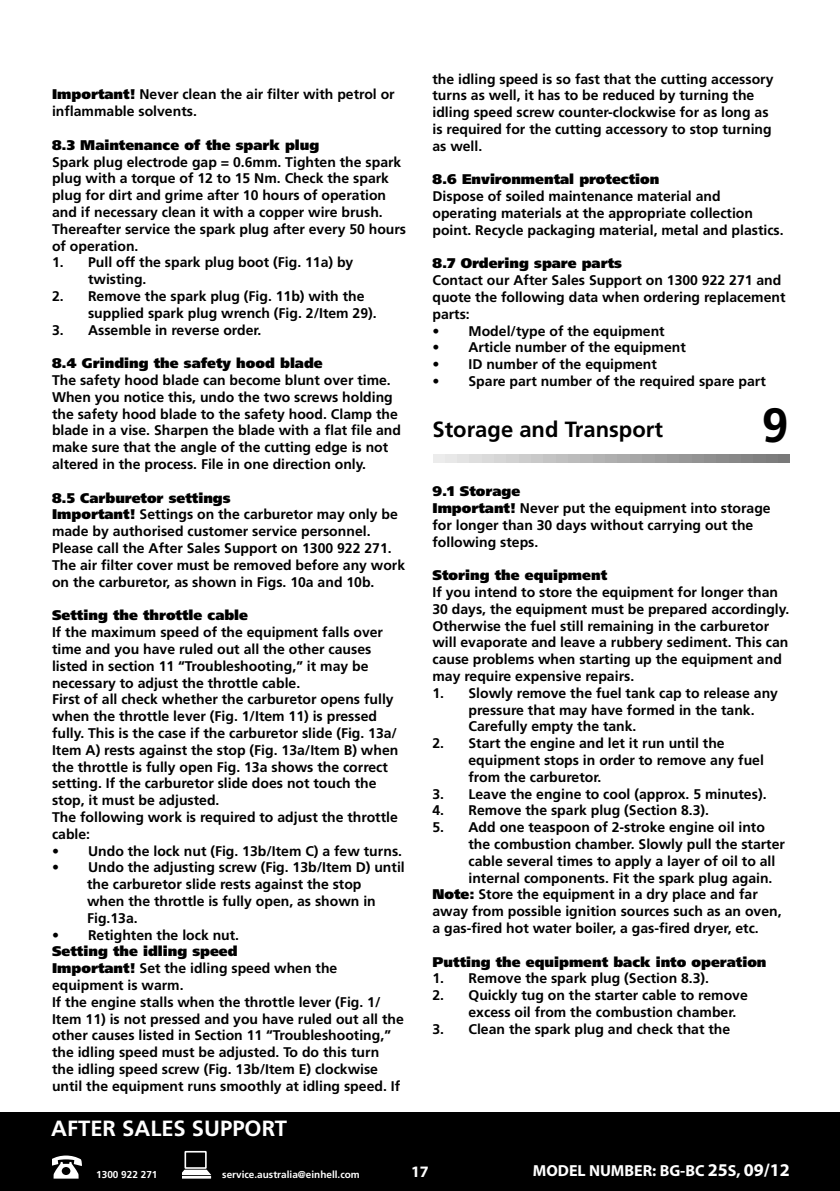
<style>
.page{position:relative;width:840px;height:1191px;background:#fff}
.page>*{position:absolute;margin:0;border:0;box-sizing:border-box;transform-origin:0 0}
.t1{font:700 48px "Frutiger LT Std";color:#000}
.t2{font:700 22px "Frutiger LT Std";color:#000}
.t3{font:700 22px "Frutiger LT Std";color:#fff}
.t4{font:700 16px "Myriad Pro";color:#fff}
.t5{font:700 14px/16.8px "Frutiger LT Std";color:#000}
.t6{font:900 14px "Frutiger LT Std";color:#000}
.t7{font:700 10px "Frutiger LT Std";color:#fff}
.s1{font-weight:900}
.s2{font-size:18px}
</style>
<div class="page">
<div style="left:0;top:1112px;width:839px;height:79px;background:#000"></div>
<svg style="left:52px;top:1155px;width:30px;height:23px"></svg>
<svg style="left:182px;top:1150px;width:29px;height:28px"></svg>
<svg style="left:433px;top:454px;width:356px;height:8px;background:#b0b0b0"></svg>
<p class="t5" style="left:52px;top:86px;width:344px"><span class="s1">Important!</span> Never clean the air filter with petrol or</p>
<p class="t5" style="left:52px;top:103px;width:146px">inflammable solvents.</p>
<p class="t6" style="left:52px;top:136px;width:269px">8.3 Maintenance of the spark plug</p>
<p class="t5" style="left:52px;top:153px;width:350px">Spark plug electrode gap = 0.6mm. Tighten the spark</p>
<p class="t5" style="left:52px;top:170px;width:338px">plug with a torque of 12 to 15 Nm. Check the spark</p>
<p class="t5" style="left:52px;top:187px;width:335px">plug for dirt and grime after 10 hours of operation and if necessary clean it with a copper wire brush.</p>
<p class="t5" style="left:52px;top:221px;width:355px">Thereafter service the spark plug after every 50 hours</p>
<p class="t5" style="left:52px;top:237px;width:88px">of operation.</p>
<p class="t5" style="left:88px;top:254px;width:267px;text-indent:-36px">1. Pull off the spark plug boot (Fig. 11a) by twisting.</p>
<p class="t5" style="left:88px;top:288px;width:290px;text-indent:-36px">2. Remove the spark plug (Fig. 11b) with the supplied spark plug wrench (Fig. 2/Item 29).</p>
<p class="t5" style="left:52px;top:321px;width:211px">3. Assemble in reverse order.</p>
<p class="t6" style="left:52px;top:355px;width:272px">8.4 Grinding the safety hood blade</p>
<p class="t5" style="left:52px;top:372px;width:340px">The safety hood blade can become blunt over time.</p>
<p class="t5" style="left:52px;top:389px;width:342px">When you notice this, undo the two screws holding</p>
<p class="t5" style="left:52px;top:405px;width:347px">the safety hood blade to the safety hood. Clamp the</p>
<p class="t5" style="left:52px;top:422px;width:350px">blade in a vise. Sharpen the blade with a flat file and</p>
<p class="t5" style="left:52px;top:439px;width:337px">make sure that the angle of the cutting edge is not</p>
<p class="t5" style="left:52px;top:456px;width:315px">altered in the process. File in one direction only.</p>
<p class="t6" style="left:52px;top:489px;width:180px">8.5 Carburetor settings</p>
<p class="t5" style="left:52px;top:506px;width:347px"><span class="s1">Important!</span> Settings on the carburetor may only be</p>
<p class="t5" style="left:52px;top:523px;width:354px">made by authorised customer service personnel.<br>Please call the After Sales Support on 1300 922 271.<br>The air filter cover must be removed before any work</p>
<p class="t5" style="left:52px;top:573px;width:324px">on the carburetor, as shown in Figs. 10a and 10b.</p>
<p class="t6" style="left:52px;top:607px;width:197px">Setting the throttle cable</p>
<p class="t5" style="left:52px;top:624px;width:332px">If the maximum speed of the equipment falls over time and you have ruled out all the other causes listed in section 11 “Troubleshooting,” it may be necessary to adjust the throttle cable.</p>
<p class="t5" style="left:52px;top:691px;width:343px">First of all check whether the carburetor opens fully</p>
<p class="t5" style="left:52px;top:708px;width:347px">when the throttle lever (Fig. 1/Item 11) is pressed fully. This is the case if the carburetor slide (Fig. 13a/ Item A) rests against the stop (Fig. 13a/Item B) when the throttle is fully open Fig. 13a shows the correct setting. If the carburetor slide does not touch the stop, it must be adjusted.</p>
<p class="t5" style="left:52px;top:809px;width:347px">The following work is required to adjust the throttle</p>
<p class="t5" style="left:52px;top:825px;width:40px">cable:</p>
<p class="t5" style="left:52px;top:842px;width:351px">• Undo the lock nut (Fig. 13b/Item C) a few turns.</p>
<p class="t5" style="left:52px;top:859px;width:354px">• Undo the adjusting screw (Fig. 13b/Item D) until</p>
<p class="t5" style="left:87px;top:876px;width:290px">the carburetor slide rests against the stop when the throttle is fully open, as shown in<br>Fig.13a.</p>
<p class="t5" style="left:52px;top:926px;width:188px">• Retighten the lock nut.</p>
<p class="t6" style="left:52px;top:943px;width:187px">Setting the idling speed</p>
<p class="t5" style="left:52px;top:960px;width:286px"><span class="s1">Important!</span> Set the idling speed when the equipment is warm.</p>
<p class="t5" style="left:52px;top:993px;width:353px">If the engine stalls when the throttle lever (Fig. 1/ Item 11) is not pressed and you have ruled out all the other causes listed in Section 11 “Troubleshooting,” the idling speed must be adjusted. To do this turn the idling speed screw (Fig. 13b/Item E) clockwise until the equipment runs smoothly at idling speed. If</p>
<p class="t5" style="left:432px;top:70px;width:342px">the idling speed is so fast that the cutting accessory turns as well, it has to be reduced by turning the idling speed screw counter-clockwise for as long as is required for the cutting accessory to stop turning as well.</p>
<p class="t6" style="left:432px;top:171px;width:228px">8.6 Environmental protection</p>
<p class="t5" style="left:432px;top:188px;width:289px">Dispose of soiled maintenance material and</p>
<p class="t5" style="left:432px;top:205px;width:352px">operating materials at the appropriate collection point. Recycle packaging material, metal and plastics.</p>
<p class="t6" style="left:432px;top:255px;width:191px">8.7 Ordering spare parts</p>
<p class="t5" style="left:432px;top:272px;width:354px">Contact our After Sales Support on 1300 922 271 and quote the following data when ordering replacement parts:</p>
<p class="t5" style="left:432px;top:322px;width:234px">• Model/type of the equipment</p>
<p class="t5" style="left:432px;top:339px;width:255px">• Article number of the equipment</p>
<p class="t5" style="left:432px;top:356px;width:226px">• ID number of the equipment</p>
<p class="t5" style="left:432px;top:373px;width:334px">• Spare part number of the required spare part</p>
<p class="t2" style="left:432px;top:416px;width:232px">Storage and Transport</p>
<p class="t1" style="left:761px;top:397px;width:28px">9</p>
<p class="t6" style="left:432px;top:482px;width:89px">9.1 Storage</p>
<p class="t5" style="left:432px;top:500px;width:339px"><span class="s1">Important!</span> Never put the equipment into storage for longer than 30 days without carrying out the following steps.</p>
<p class="t6" style="left:432px;top:566px;width:176px">Storing the equipment</p>
<p class="t5" style="left:432px;top:584px;width:358px">If you intend to store the equipment for longer than<br>30 days, the equipment must be prepared accordingly.</p>
<p class="t5" style="left:432px;top:617px;width:357px">Otherwise the fuel still remaining in the carburetor will evaporate and leave a rubbery sediment. This can cause problems when starting up the equipment and may require expensive repairs.</p>
<p class="t5" style="left:468px;top:684px;width:311px;text-indent:-36px">1. Slowly remove the fuel tank cap to release any pressure that may have formed in the tank.<br>Carefully empty the tank.</p>
<p class="t5" style="left:468px;top:735px;width:297px;text-indent:-36px">2. Start the engine and let it run until the equipment stops in order to remove any fuel from the carburetor.</p>
<p class="t5" style="left:432px;top:785px;width:335px">3. Leave the engine to cool (approx. 5 minutes).</p>
<p class="t5" style="left:432px;top:802px;width:278px">4. Remove the spark plug (Section 8.3).</p>
<p class="t5" style="left:468px;top:819px;width:318px;text-indent:-36px">5. Add one teaspoon of 2-stroke engine oil into the combustion chamber. Slowly pull the starter cable several times to apply a layer of oil to all internal components. Fit the spark plug again.</p>
<p class="t5" style="left:432px;top:886px;width:326px"><span class="s1">Note:</span> Store the equipment in a dry place and far</p>
<p class="t5" style="left:432px;top:903px;width:350px">away from possible ignition sources such as an oven,</p>
<p class="t5" style="left:432px;top:920px;width:328px">a gas-fired hot water boiler, a gas-fired dryer, etc.</p>
<p class="t6" style="left:432px;top:953px;width:335px">Putting the equipment back into operation</p>
<p class="t5" style="left:432px;top:970px;width:278px">1. Remove the spark plug (Section 8.3).</p>
<p class="t5" style="left:468px;top:987px;width:281px;text-indent:-36px">2. Quickly tug on the starter cable to remove excess oil from the combustion chamber.</p>
<p class="t5" style="left:432px;top:1020px;width:299px">3. Clean the spark plug and check that the</p>
<h2 class="t3" style="left:51px;top:1115px;width:237px">AFTER SALES SUPPORT</h2>
<p class="t7" style="left:96px;top:1169px;width:63px">1300 922 271</p>
<p class="t7" style="left:222px;top:1168px;width:139px">service.australia@einhell.com</p>
<p class="t4" style="left:411px;top:1161px;width:19px">17</p>
<p class="t4" style="left:532px;top:1160px;width:258px">MODEL NUMBER: BG-BC <span class="s2">25</span>S, <span class="s2">09/12</span></p>
</div>
